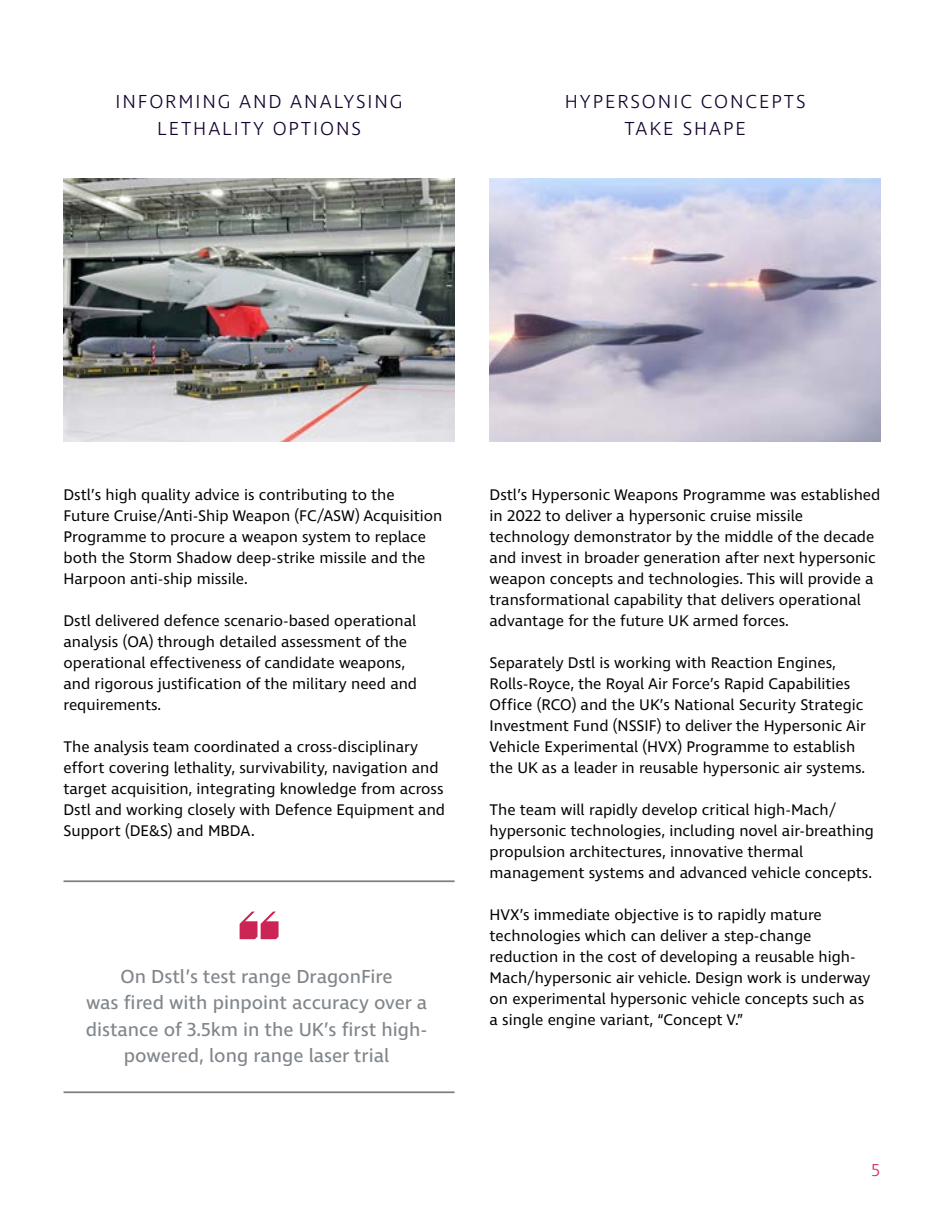
<style>
.page{position:relative;width:943px;height:1216px;background:#fff}
.page>*{position:absolute;margin:0;border:0;box-sizing:border-box;transform-origin:0 0}
.t1{font:19.25px/26.2px "Ingradual";color:#80868b;text-align:center}
.t2{font:300 19.25px/26.2px "Ingradual";letter-spacing:.1em;color:#14022e;text-align:center}
.t3{font:300 17.5px "Ingradual";color:#cd2456}
.t4{font:15.75px/21px "Ingradual";color:#040200}
.t5{font:15.75px/21px "Ingradual";color:#030200}
</style>
<div class="page">
<img style="left:489px;top:179px;width:391px;height:262px">
<img style="left:64px;top:179px;width:390px;height:262px">
<hr style="left:63px;top:1091px;width:391px;height:2px;background:#798085">
<hr style="left:63px;top:880px;width:391px;height:2px;background:#798085">
<svg style="left:239px;top:911px;width:40px;height:28px"></svg>
<p class="t2" style="left:115px;top:88px;width:289px">INFORMING AND ANALYSING<br>LETHALITY OPTIONS</p>
<p class="t2" style="left:565px;top:88px;width:242px">HYPERSONIC CONCEPTS<br>TAKE SHAPE</p>
<p class="t5" style="left:64px;top:483px;width:380px">Dstl’s high quality advice is contributing to the Future Cruise/Anti-Ship Weapon (FC/ASW) Acquisition Programme to procure a weapon system to replace both the Storm Shadow deep-strike missile and the Harpoon anti-ship missile.</p>
<p class="t5" style="left:64px;top:609px;width:355px">Dstl delivered defence scenario-based operational analysis (OA) through detailed assessment of the operational effectiveness of candidate weapons, and rigorous justification of the military need and requirements.</p>
<p class="t5" style="left:64px;top:735px;width:383px">The analysis team coordinated a cross-disciplinary effort covering lethality, survivability, navigation and target acquisition, integrating knowledge from across Dstl and working closely with Defence Equipment and Support (DE&amp;S) and MBDA.</p>
<p class="t1" style="left:86px;top:962px;width:343px">On Dstl’s test range DragonFire<br>was fired with pinpoint accuracy over a distance of 3.5km in the UK’s first high&shy;powered, long range laser trial</p>
<p class="t4" style="left:489px;top:483px;width:392px">Dstl’s Hypersonic Weapons Programme was established in 2022 to deliver a hypersonic cruise missile technology demonstrator by the middle of the decade and invest in broader generation after next hypersonic weapon concepts and technologies. This will provide a transformational capability that delivers operational advantage for the future UK armed forces.</p>
<p class="t4" style="left:489px;top:651px;width:378px">Separately Dstl is working with Reaction Engines, Rolls-Royce, the Royal Air Force’s Rapid Capabilities Office (RCO) and the UK’s National Security Strategic Investment Fund (NSSIF) to deliver the Hypersonic Air Vehicle Experimental (HVX) Programme to establish the UK as a leader in reusable hypersonic air systems.</p>
<p class="t4" style="left:489px;top:798px;width:386px">The team will rapidly develop critical high-Mach/ hypersonic technologies, including novel air-breathing propulsion architectures, innovative thermal management systems and advanced vehicle concepts.</p>
<p class="t4" style="left:489px;top:903px;width:382px">HVX’s immediate objective is to rapidly mature technologies which can deliver a step-change reduction in the cost of developing a reusable high-Mach/hypersonic air vehicle. Design work is underway on experimental hypersonic vehicle concepts such as a single engine variant, “Concept V.”</p>
<p class="t3" style="left:871px;top:1157px;width:10px">5</p>
</div>
